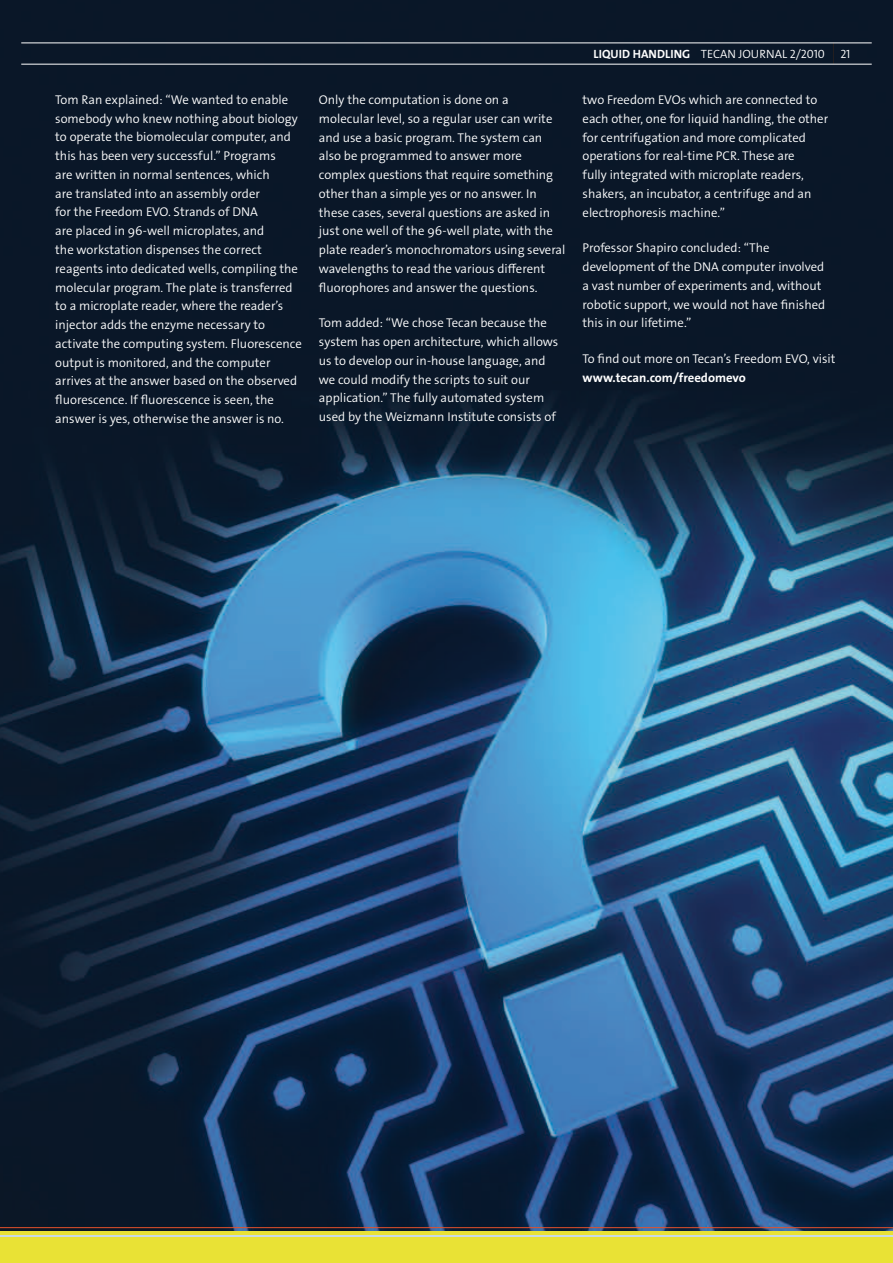
<style>
.page{position:relative;width:893px;height:1263px;background:#fff}
.page>*{position:absolute;margin:0;border:0;box-sizing:border-box;transform-origin:0 0}
.t1{font:300 12.75px/18.8px "The Sans Os F";color:#fff}
.t2{font:700 12.75px "The Sans Os F";color:#fff}
.t3{font:300 12px "The Sans Os F";color:#fff}
.t4{font:700 12px "The Sans Os F";color:#fff}
.s1{font-weight:700}
</style>
<div class="page">
<img style="left:0;top:0;width:893px;height:1231px">
<div style="left:0;top:1231px;width:893px;height:32px;background:#e9e235"></div>
<hr style="left:0;top:1227px;width:893px;height:1px;background:#e7512a">
<hr style="left:0;top:1235px;width:893px;height:1px;background:#c9dbe4">
<svg style="left:833px;top:44px;width:1px;height:20px"></svg>
<hr style="left:21px;top:43px;width:851px;height:1px;background:#fff">
<hr style="left:21px;top:64px;width:851px;height:1px;background:#fff">
<p class="t1" style="left:55px;top:90px;width:248px">Tom Ran explained: “We wanted to enable somebody who knew nothing about biology to operate the biomolecular computer, and this has been very successful.” Programs<br>are written in normal sentences, which<br>are translated into an assembly order<br>for the Freedom EVO. Strands of DNA<br>are placed in 96-well microplates, and<br>the workstation dispenses the correct reagents into dedicated wells, compiling the molecular program. The plate is transferred to a microplate reader, where the reader’s injector adds the enzyme necessary to activate the computing system. Fluorescence output is monitored, and the computer arrives at the answer based on the observed fluorescence. If fluorescence is seen, the answer is yes, otherwise the answer is no.</p>
<p class="t1" style="left:319px;top:90px;width:248px">Only the computation is done on a molecular level, so a regular user can write and use a basic program. The system can also be programmed to answer more complex questions that require something other than a simple yes or no answer. In these cases, several questions are asked in just one well of the 96-well plate, with the plate reader’s monochromators using several wavelengths to read the various different fluorophores and answer the questions.</p>
<p class="t1" style="left:319px;top:314px;width:241px">Tom added: “We chose Tecan because the system has open architecture, which allows us to develop our in-house language, and we could modify the scripts to suit our application.” The fully automated system used by the Weizmann Institute consists of</p>
<p class="t4" style="left:594px;top:46px;width:13px">LIQUID</p>
<p class="t3" style="left:633px;top:46px;width:194px"><span class="s1">HANDLI NG</span> TECAN JOURNAL 2/2010</p>
<p class="t3" style="left:840px;top:46px;width:12px">21</p>
<p class="t1" style="left:583px;top:91px;width:247px">two Freedom EVOs which are connected to each other, one for liquid handling, the other for centrifugation and more complicated operations for real-time PCR. These are<br>fully integrated with microplate readers, shakers, an incubator, a centrifuge and an electrophoresis machine.”</p>
<p class="t1" style="left:583px;top:239px;width:244px">Professor Shapiro concluded: “The development of the DNA computer involved a vast number of experiments and, without robotic support, we would not have finished this in our lifetime.”</p>
<p class="t1" style="left:583px;top:350px;width:254px">To find out more on Tecan’s Freedom EVO, visit</p>
<p class="t2" style="left:583px;top:369px;width:165px">www.tecan.com/freedomevo</p>
</div>
